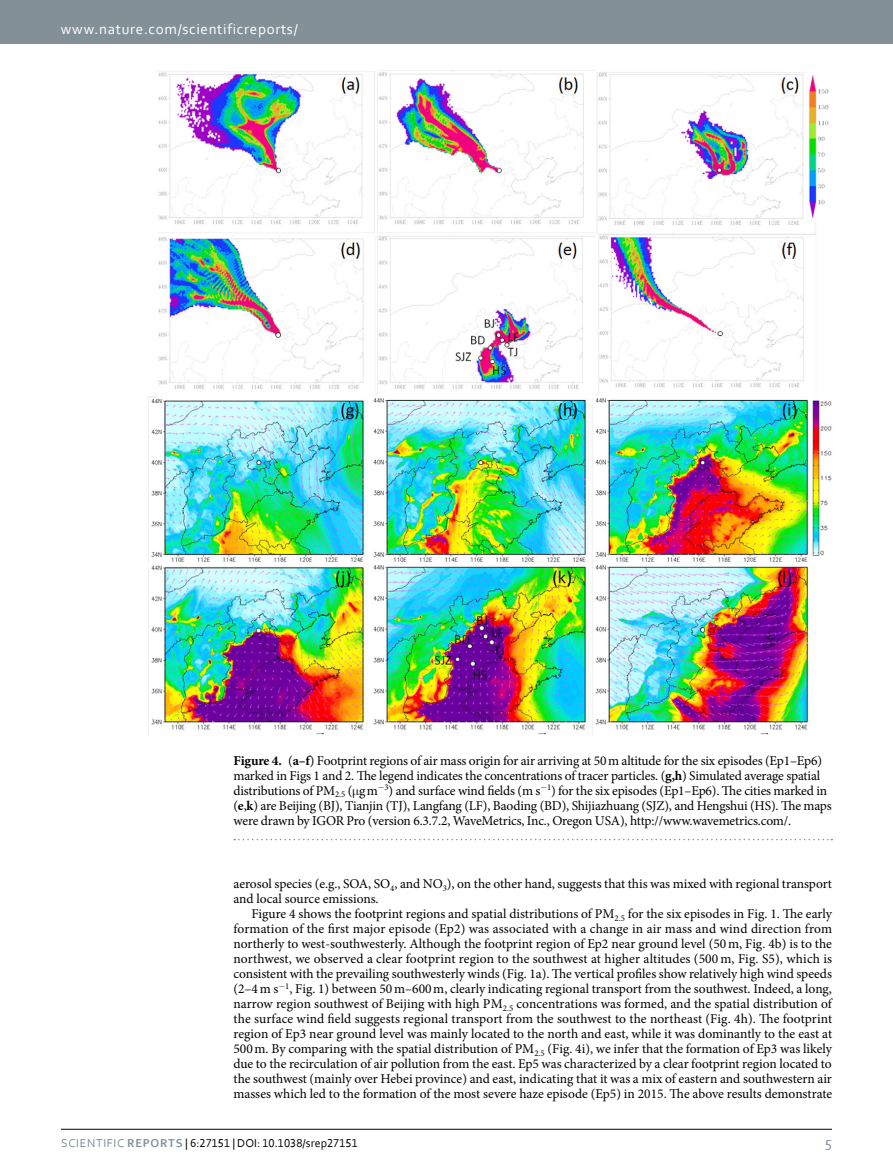
<style>
.page{position:relative;width:893px;height:1174px;background:#fff}
.page>*{position:absolute;margin:0;border:0;box-sizing:border-box;transform-origin:0 0}
.t1{font:15px "Xqjgmy Corbel";letter-spacing:.045em;color:#fff}
.t2{font:15px "Wvsnfy Corbel";color:#839097}
.t3{font:13.5px/15px "Lyqkqm Minion Pro";letter-spacing:-.01em;color:#000}
.t4{font:12px "Ylvclx Fnlvxl Vxmhpt Lnvhgj Jhwrjh Lvnnnw Corbel";color:#000}
.s1{font-family:"Hpvjhk Minion Pro";font-weight:700}
.s2{font-family:"Ldhrrh Corbel";color:#839097}
.s3{font-family:"Vrnkmy Corbel";font-weight:700;color:#839097}
</style>
<div class="page">
<div style="left:0;top:0;width:893px;height:43px;background:#839097"></div>
<hr style="left:61px;top:1129px;width:771px;height:1px;background:#000">
<img style="left:148px;top:70px;width:684px;height:665px">
<svg style="left:234px;top:839px;width:598px;height:1px"></svg>
<p class="t1" style="left:61px;top:19px;width:238px">www.nature.com/scientificreports/</p>
<p class="t3" style="left:233px;top:753px;width:600px"><span class="s1">Figure 4.</span> (<span class="s1">a–f</span>) Footprint regions of air mass origin for air arriving at 50m altitude for the six episodes (Ep1–Ep6) marked in Figs 1 and 2. The legend indicates the concentrations of tracer particles. (<span class="s1">g,h</span>) Simulated average spatial distributions of PM<sub>2.5</sub> ( gm−<sup>3</sup>) and surface wind fields (m s−<sup>1</sup>) for the six episodes (Ep1–Ep6). The cities marked in (<span class="s1">e</span>,<span class="s1">k</span>) are Beijing (BJ), Tianjin (TJ), Langfang (LF), Baoding (BD), Shijiazhuang (SJZ), and Hengshui (HS). The maps were drawn by IGOR Pro (version 6.3.7.2, WaveMetrics, Inc., Oregon USA), http://www.wavemetrics.com/.</p>
<p class="t3" style="left:233px;top:876px;width:600px">aerosol species (e.g., SOA, SO<sub>4</sub>, and NO<sub>3</sub>), on the other hand, suggests that this was mixed with regional transport and local source emissions.</p>
<p class="t3" style="left:233px;top:906px;width:600px;text-align:justify;text-indent:18px">Figure 4 shows the footprint regions and spatial distributions of PM<sub>2.5</sub> for the six episodes in Fig. 1. The early formation of the first major episode (Ep2) was associated with a change in air mass and wind direction from northerly to west-southwesterly. Although the footprint region of Ep2 near ground level (50m, Fig. 4b) is to the northwest, we observed a clear footprint region to the southwest at higher altitudes (500 m, Fig. S5), which is consistent with the prevailing southwesterly winds (Fig. 1a). The vertical profiles show relatively high wind speeds (2–4m s−<sup>1</sup>, Fig. 1) between 50m–600m, clearly indicating regional transport from the southwest. Indeed, a long, narrow region southwest of Beijing with high PM<sub>2.5</sub> concentrations was formed, and the spatial distribution of the surface wind field suggests regional transport from the southwest to the northeast (Fig. 4h). The footprint region of Ep3 near ground level was mainly located to the north and east, while it was dominantly to the east at 500m. By comparing with the spatial distribution of PM<sub>2.5</sub> (Fig. 4i), we infer that the formation of Ep3 was likely due to the recirculation of air pollution from the east. Ep5 was characterized by a clear footprint region located to the southwest (mainly over Hebei province) and east, indicating that it was a mix of eastern and southwestern air masses which led to the formation of the most severe haze episode (Ep5) in 2015. The above results demonstrate</p>
<p class="t4" style="left:61px;top:1135px;width:298px"><span class="s2">SCIENTIFIC</span> <span class="s3">REPORTS</span> | 6:27151 | DOI: 10.1038/srep27151</p>
<p class="t2" style="left:825px;top:1132px;width:9px">5</p>
</div>
